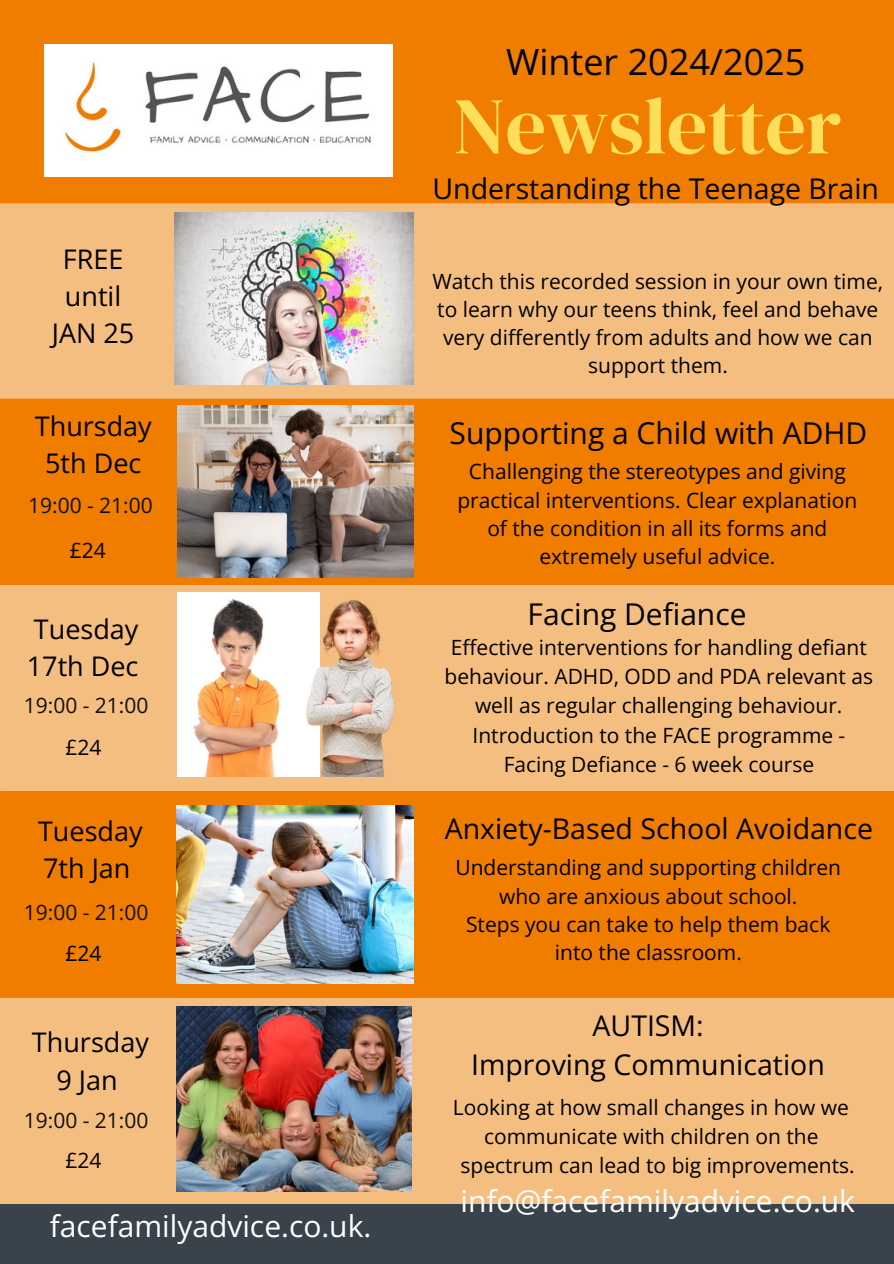
<style>
.page{position:relative;width:894px;height:1264px;background:#fff}
.page>*{position:absolute;margin:0;border:0;box-sizing:border-box;transform-origin:0 0}
.t1{font:80.1px "DM Serif Display";color:#ffde59}
.t2{font:36px "Open Sans";color:#000}
.t3{font:30px "Open Sans";color:#fff}
.t4{font:30px "Open Sans";color:#000}
.t5{font:28.5px/39.3px "Open Sans";color:#000;text-align:center}
.t6{font:27px/37.2px "Open Sans";color:#000;text-align:center}
.t7{font:21px/28.2px "Open Sans";color:#000;text-align:center}
.t8{font:21px/41.7px "Open Sans";color:#100f0f;text-align:center}
.s1{color:#000}
</style>
<div class="page">
<div style="left:0;top:0;width:893px;height:1263px;background:#f07d00"></div>
<div style="left:0;top:204px;width:893px;height:194px;background:#f5be81"></div>
<div style="left:0;top:1200px;width:893px;height:63px;background:#39434c"></div>
<img style="left:45px;top:44px;width:347px;height:133px">
<img style="left:177px;top:405px;width:236px;height:172px">
<div style="left:0;top:998px;width:893px;height:205px;background:#f5be81"></div>
<div style="left:0;top:585px;width:893px;height:205px;background:#f5be81"></div>
<img style="left:177px;top:805px;width:236px;height:178px">
<img style="left:174px;top:212px;width:239px;height:172px">
<img style="left:177px;top:592px;width:124px;height:184px">
<img style="left:301px;top:591px;width:119px;height:185px">
<img style="left:177px;top:1006px;width:235px;height:185px">
<h1 class="t6" style="left:52px;top:240px;width:84px">FREE until<br>JAN 25</h1>
<h1 class="t6" style="left:35px;top:407px;width:118px">Thursday<br>5th Dec</h1>
<p class="t8" style="left:28px;top:482px;width:126px;line-height:45px">19:00 - 21:00 <span class="s1">£24</span></p>
<p class="t6" style="left:27px;top:609px;width:113px;text-align:left">Tuesday<br>17th Dec</p>
<p class="t8" style="left:24px;top:684px;width:126px">19:00 - 21:00 <span class="s1">£24</span></p>
<p class="t6" style="left:38px;top:811px;width:106px;text-align:left">Tuesday<br>7th Jan</p>
<p class="t8" style="left:24px;top:890px;width:126px">19:00 - 21:00 <span class="s1">£24</span></p>
<p class="t6" style="left:32px;top:1023px;width:118px">Thursday<br>9 Jan</p>
<h1 class="t8" style="left:24px;top:1100px;width:126px;line-height:39.3px">19:00 - 21:00 <span class="s1">£24</span></h1>
<p class="t3" style="left:50px;top:1204px;width:323px">facefamilyadvice.co.uk.</p>
<p class="t2" style="left:506px;top:36px;width:301px">Winter 2024/2025</p>
<p class="t1" style="left:453px;top:70px;width:389px">Newsletter</p>
<p class="t5" style="left:432px;top:169px;width:448px">Understanding the Teenage Brain</p>
<p class="t7" style="left:432px;top:267px;width:452px">Watch this recorded session in your own time, to learn why our teens think, feel and behave very differently from adults and how we can support them.</p>
<p class="t4" style="left:449px;top:411px;width:419px">Supporting a Child with ADHD</p>
<h1 class="t7" style="left:457px;top:457px;width:401px">Challenging the stereotypes and giving practical interventions. Clear explanation of the condition in all its forms and extremely useful advice.</h1>
<h1 class="t4" style="left:527px;top:593px;width:220px">Facing Defiance</h1>
<p class="t7" style="left:450px;top:632px;width:417px">Effective interventions for handling defiant</p>
<h1 class="t7" style="left:444px;top:662px;width:430px">behaviour. ADHD, ODD and PDA relevant as</h1>
<p class="t7" style="left:475px;top:691px;width:369px">well as regular challenging behaviour.</p>
<p class="t7" style="left:472px;top:720px;width:374px">Introduction to the FACE programme -</p>
<p class="t7" style="left:503px;top:749px;width:312px">Facing Defiance - 6 week course</p>
<p class="t5" style="left:444px;top:808px;width:429px">Anxiety-Based School Avoidance</p>
<p class="t7" style="left:455px;top:853px;width:387px">Understanding and supporting children who are anxious about school.<br>Steps you can take to help them back into the classroom.</p>
<h1 class="t5" style="left:471px;top:1005px;width:355px">AUTISM:<br>Improving Communication</h1>
<p class="t7" style="left:453px;top:1092px;width:397px">Looking at how small changes in how we</p>
<p class="t7" style="left:484px;top:1121px;width:336px">communicate with children on the</p>
<h1 class="t7" style="left:460px;top:1151px;width:395px">spectrum can lead to big improvements.</h1>
<p class="t3" style="left:460px;top:1179px;width:396px">info@facefamilyadvice.co.uk</p>
</div>
